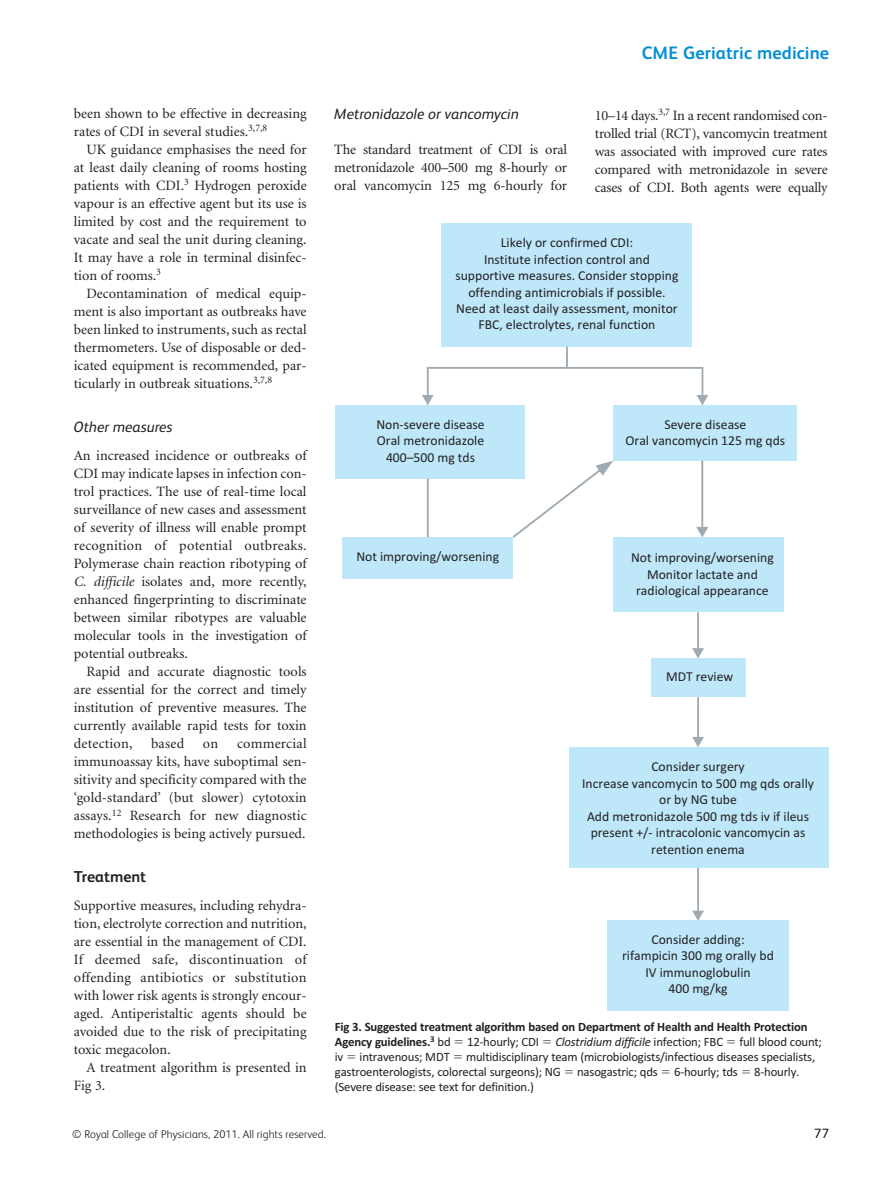
<style>
.page{position:relative;width:893px;height:1191px;background:#fff}
.page>*{position:absolute;margin:0;border:0;box-sizing:border-box;transform-origin:0 0}
.t1{font:700 18px "FS Albert";letter-spacing:.005em;color:#008fd5}
.t2{font:700 15.75px "FS Albert";color:#231f20}
.t3{font:italic 15px "FS Albert";color:#231f20}
.t4{font:14.25px/18px "Minion";color:#231f20;text-align:justify}
.t5{font:13.65px/16.5px "Calibri";color:#231f20;text-align:center}
.t6{font:13.5px "FS Albert";color:#231f20}
.t7{font:12.75px/15px "Calibri";letter-spacing:-.015em;color:#231f20}
.t8{font:300 11.25px "FS Albert";letter-spacing:.005em;color:#231f20}
.s1{font-style:italic}
.s2{font-weight:700}
.s3{font-family:"Mathematical Pi One"}
</style>
<div class="page">
<svg style="left:335px;top:223px;width:494px;height:788px"></svg>
<p class="t4" style="left:74px;top:106px;width:234px">been shown to be effective in decreasing rates of CDI in several studies.<sup>3,7,8</sup></p>
<p class="t4" style="left:74px;top:142px;width:234px;text-indent:13px">UK guidance emphasises the need for at least daily cleaning of rooms hosting patients with CDI.<sup>3</sup> Hydrogen peroxide vapour is an effective agent but its use is limited by cost and the requirement to vacate and seal the unit during cleaning.<br>It may have a role in terminal disinfec&shy;tion of rooms.<sup>3</sup></p>
<p class="t4" style="left:74px;top:286px;width:234px;text-indent:13px">Decontamination of medical equip&shy;ment is also important as outbreaks have been linked to instruments, such as rectal thermometers. Use of disposable or ded&shy;icated equipment is recommended, par&shy;ticularly in outbreak situations.<sup>3,7,8</sup></p>
<p class="t3" style="left:74px;top:421px;width:100px">Other measures</p>
<p class="t4" style="left:74px;top:448px;width:234px">An increased incidence or outbreaks of CDI may indicate lapses in infection con&shy;trol practices. The use of real-time local surveillance of new cases and assessment of severity of illness will enable prompt recognition of potential outbreaks.<br>Polymerase chain reaction ribotyping of <span class="s1">C. difficile</span> isolates and, more recently, enhanced fingerprinting to discriminate between similar ribotypes are valuable molecular tools in the investigation of potential outbreaks.</p>
<p class="t4" style="left:74px;top:664px;width:234px;text-indent:13px">Rapid and accurate diagnostic tools are essential for the correct and timely institution of preventive measures. The currently available rapid tests for toxin detection,</p>
<p class="t4" style="left:74px;top:736px;width:234px;text-indent:163px">commercial immunoassay kits, have suboptimal sen&shy;sitivity and specificity compared with the ‘gold-standard’ (but slower) cytotoxin assays.<sup>12</sup> Research for new diagnostic methodologies is being actively pursued.</p>
<p class="t2" style="left:74px;top:870px;width:74px">Treatment</p>
<p class="t4" style="left:74px;top:898px;width:234px">Supportive measures, including rehydra&shy;tion, electrolyte correction and nutrition, are essential in the management of CDI.<br>If deemed safe, discontinuation of offending antibiotics or substitution with lower risk agents is strongly encour&shy;aged. Antiperistaltic agents should be avoided due to the risk of precipitating toxic megacolon.</p>
<p class="t4" style="left:74px;top:1060px;width:234px;text-indent:13px">A treatment algorithm is presented in<br>Fig 3.</p>
<p class="t4" style="left:151px;top:736px;width:35px">based</p>
<p class="t4" style="left:203px;top:736px;width:17px">on</p>
<p class="t3" style="left:334px;top:109px;width:186px">Metronidazole or vancomycin</p>
<p class="t4" style="left:334px;top:141px;width:234px">The standard treatment of CDI is oral metronidazole 400–500 mg 8-hourly or oral vancomycin 125 mg 6-hourly for</p>
<p class="t1" style="left:642px;top:45px;width:189px">CME Geriatric medicine</p>
<p class="t4" style="left:595px;top:107px;width:234px">10–14 days.<sup>3,7</sup> In a recent randomised con&shy;trolled trial (RCT), vancomycin treatment was associated with improved cure rates compared with metronidazole in severe cases of CDI. Both agents were equally</p>
<p class="t5" style="left:455px;top:236px;width:224px">Likely or confirmed CDI:<br>Institute infection control and supportive measures. Consider stopping offending antimicrobials if possible.<br>Need at least daily assessment, monitor FBC, electrolytes, renal function</p>
<p class="t5" style="left:376px;top:417px;width:110px">Non-severe disease<br>Oral metronidazole<br>400–500 mg tds</p>
<p class="t5" style="left:356px;top:549px;width:144px">Not improving/worsening</p>
<p class="t5" style="left:626px;top:417px;width:161px">Severe disease<br>Oral vancomycin 125 mg qds</p>
<p class="t5" style="left:631px;top:550px;width:144px">Not improving/worsening<br>Monitor lactate and radiological appearance</p>
<p class="t5" style="left:666px;top:669px;width:69px">MDT review</p>
<p class="t5" style="left:582px;top:760px;width:233px">Consider surgery<br>Increase vancomycin to 500 mg qds orally or by NG tube<br>Add metronidazole 500 mg tds iv if ileus present +/- intracolonic vancomycin as retention enema</p>
<p class="t5" style="left:622px;top:932px;width:153px">Consider adding: rifampicin 300 mg orally bd<br>IV immunoglobulin<br>400 mg/kg</p>
<p class="t7" style="left:335px;top:1020px;width:489px"><span class="s2">Fig 3. Suggested treatment algorithm based on Department of Health and Health Protection Agency guidelines.</span><sup>3</sup> bd <span class="s3">-</span> 12-hourly; CDI <span class="s3">-</span> <span class="s1">Clostridium difficile</span> infection; FBC <span class="s3">-</span> full blood count; iv <span class="s3">-</span> intravenous; MDT <span class="s3">-</span> multidisciplinary team (microbiologists/infectious diseases specialists, gastroenterologists, colorectal surgeons); NG <span class="s3">-</span> nasogastric; qds <span class="s3">-</span> 6-hourly; tds <span class="s3">-</span> 8-hourly. (Severe disease: see text for definition.)</p>
<p class="t8" style="left:72px;top:1129px;width:255px">© Royal College of Physicians, 2011. All rights reserved.</p>
<p class="t6" style="left:814px;top:1128px;width:16px">77</p>
</div>
